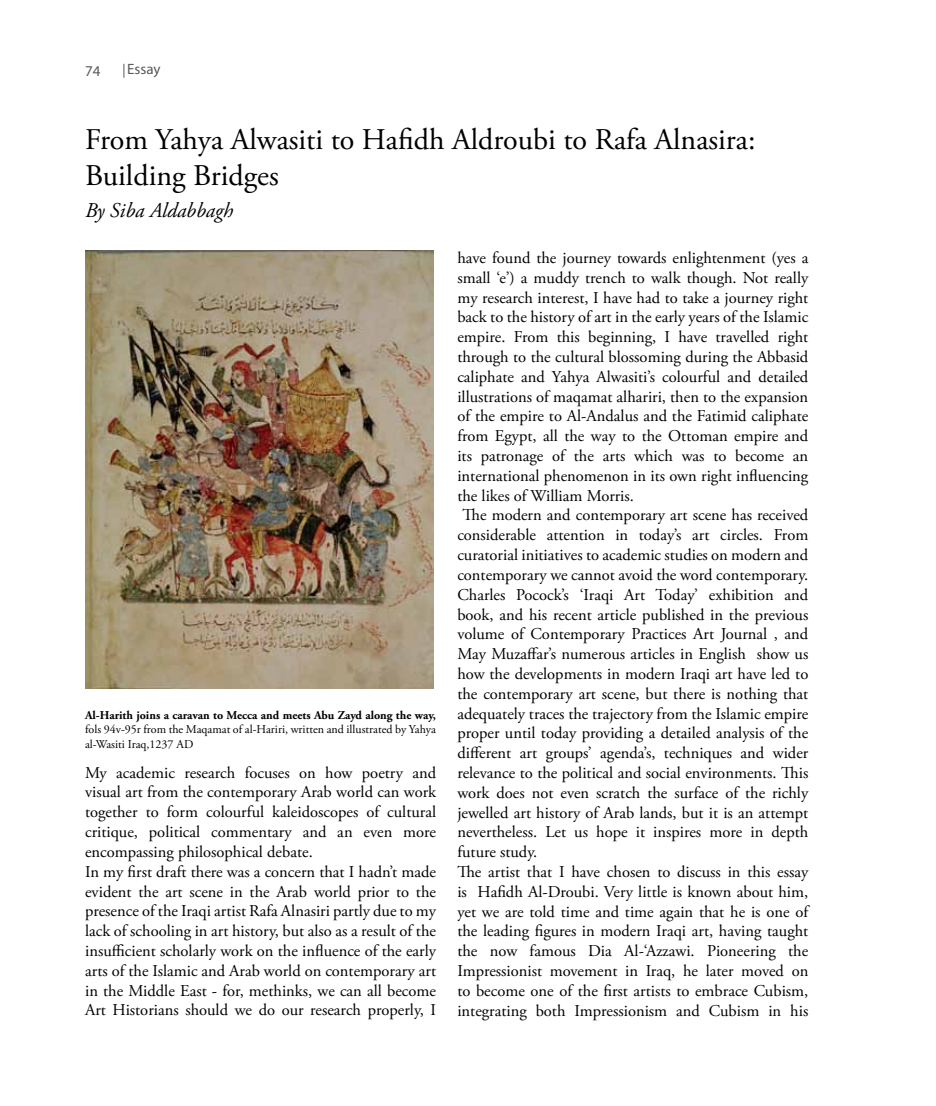
<style>
.page{position:relative;width:936px;height:1106px;background:#fff}
.page>*{position:absolute;margin:0;border:0;box-sizing:border-box;transform-origin:0 0}
.t1{font:30px/36px "Adobe Garamond Pro";color:#000}
.t2{font:italic 21px "Adobe Garamond Pro";color:#000}
.t3{font:16.5px/19.8px "Adobe Garamond Pro";color:#000}
.t4{font:15px "Myriad Pro";color:#58595b}
.t5{font:12px/14.4px "Adobe Garamond Pro";color:#000}
.t6{font:700 12px "Adobe Garamond Pro";color:#000}
</style>
<div class="page">
<svg style="left:124px;top:64px;width:1px;height:14px"></svg>
<img style="left:85px;top:251px;width:349px;height:438px">
<p class="t4" style="left:85px;top:62px;width:17px">74</p>
<p class="t4" style="left:127px;top:59px;width:35px">Essay</p>
<h1 class="t1" style="left:85px;top:123px;width:672px">From Yahya Alwasiti to Hafidh Aldroubi to Rafa Alnasira:<br>Building Bridges</h1>
<p class="t2" style="left:85px;top:198px;width:150px">By Siba Aldabbagh</p>
<p class="t6" style="left:85px;top:708px;width:352px">Al-Harith joins a caravan to Mecca and meets Abu Zayd along the way,</p>
<p class="t5" style="left:85px;top:722px;width:352px">fols 94v-95r from the Maqamat of al-Hariri, written and illustrated by Yahya al-Wasiti Iraq,1237 AD</p>
<p class="t3" style="left:85px;top:763px;width:352px">My academic research focuses on how poetry and visual art from the contemporary Arab world can work together to form colourful kaleidoscopes of cultural critique, political commentary and an even more encompassing philosophical debate.<br>In my first draft there was a concern that I hadn’t made evident the art scene in the Arab world prior to the presence of the Iraqi artist Rafa Alnasiri partly due to my lack of schooling in art history, but also as a result of the insufficient scholarly work on the influence of the early arts of the Islamic and Arab world on contemporary art in the Middle East - for, methinks, we can all become Art Historians should we do our research properly, I</p>
<p class="t3" style="left:457px;top:248px;width:352px">have found the journey towards enlightenment (yes a</p>
<p class="t3" style="left:457px;top:268px;width:352px">small ‘e’) a muddy trench to walk though. Not really</p>
<p class="t3" style="left:457px;top:288px;width:352px">my research interest, I have had to take a journey right</p>
<p class="t3" style="left:457px;top:308px;width:352px">back to the history of art in the early years of the Islamic</p>
<p class="t3" style="left:457px;top:327px;width:352px">empire. From this beginning, I have travelled right</p>
<p class="t3" style="left:457px;top:347px;width:352px">through to the cultural blossoming during the Abbasid</p>
<p class="t3" style="left:457px;top:367px;width:352px">caliphate and Yahya Alwasiti’s colourful and detailed</p>
<p class="t3" style="left:457px;top:387px;width:352px">illustrations of maqamat alhariri, then to the expansion</p>
<p class="t3" style="left:457px;top:407px;width:352px">of the empire to Al-Andalus and the Fatimid caliphate</p>
<p class="t3" style="left:457px;top:426px;width:352px">from Egypt, all the way to the Ottoman empire and</p>
<p class="t3" style="left:457px;top:446px;width:352px">its patronage of the arts which was to become an</p>
<p class="t3" style="left:457px;top:466px;width:352px">international phenomenon in its own right influencing</p>
<p class="t3" style="left:457px;top:486px;width:178px">the likes of William Morris.</p>
<p class="t3" style="left:462px;top:506px;width:347px">The modern and contemporary art scene has received</p>
<p class="t3" style="left:457px;top:525px;width:352px">considerable attention in today’s art circles. From</p>
<p class="t3" style="left:457px;top:545px;width:352px">curatorial initiatives to academic studies on modern and</p>
<p class="t3" style="left:457px;top:565px;width:352px">contemporary we cannot avoid the word contemporary.</p>
<p class="t3" style="left:457px;top:585px;width:352px">Charles Pocock’s ‘Iraqi Art Today’ exhibition and</p>
<p class="t3" style="left:457px;top:605px;width:352px">book, and his recent article published in the previous</p>
<p class="t3" style="left:457px;top:624px;width:352px">volume of Contemporary Practices Art Journal , and</p>
<p class="t3" style="left:457px;top:644px;width:352px">May Muzaffar’s numerous articles in English show us</p>
<p class="t3" style="left:457px;top:664px;width:352px">how the developments in modern Iraqi art have led to</p>
<p class="t3" style="left:457px;top:684px;width:352px">the contemporary art scene, but there is nothing that</p>
<p class="t3" style="left:457px;top:704px;width:352px">adequately traces the trajectory from the Islamic empire</p>
<p class="t3" style="left:457px;top:723px;width:352px">proper until today providing a detailed analysis of the</p>
<p class="t3" style="left:457px;top:743px;width:352px">different art groups’ agenda’s, techniques and wider</p>
<p class="t3" style="left:457px;top:763px;width:352px">relevance to the political and social environments. This</p>
<p class="t3" style="left:457px;top:783px;width:352px">work does not even scratch the surface of the richly</p>
<p class="t3" style="left:457px;top:803px;width:352px">jewelled art history of Arab lands, but it is an attempt</p>
<p class="t3" style="left:457px;top:822px;width:352px">nevertheless. Let us hope it inspires more in depth</p>
<p class="t3" style="left:457px;top:842px;width:81px">future study.</p>
<p class="t3" style="left:457px;top:862px;width:352px">The artist that I have chosen to discuss in this essay</p>
<p class="t3" style="left:457px;top:882px;width:352px">is Hafidh Al-Droubi. Very little is known about him,</p>
<p class="t3" style="left:457px;top:902px;width:352px">yet we are told time and time again that he is one of</p>
<p class="t3" style="left:457px;top:921px;width:352px">the leading figures in modern Iraqi art, having taught</p>
<p class="t3" style="left:457px;top:941px;width:352px">the now famous Dia Al-‘Azzawi. Pioneering the</p>
<p class="t3" style="left:457px;top:961px;width:352px">Impressionist movement in Iraq, he later moved on</p>
<p class="t3" style="left:457px;top:981px;width:352px">to become one of the first artists to embrace Cubism,</p>
<p class="t3" style="left:457px;top:1001px;width:352px">integrating both Impressionism and Cubism in his</p>
</div>
